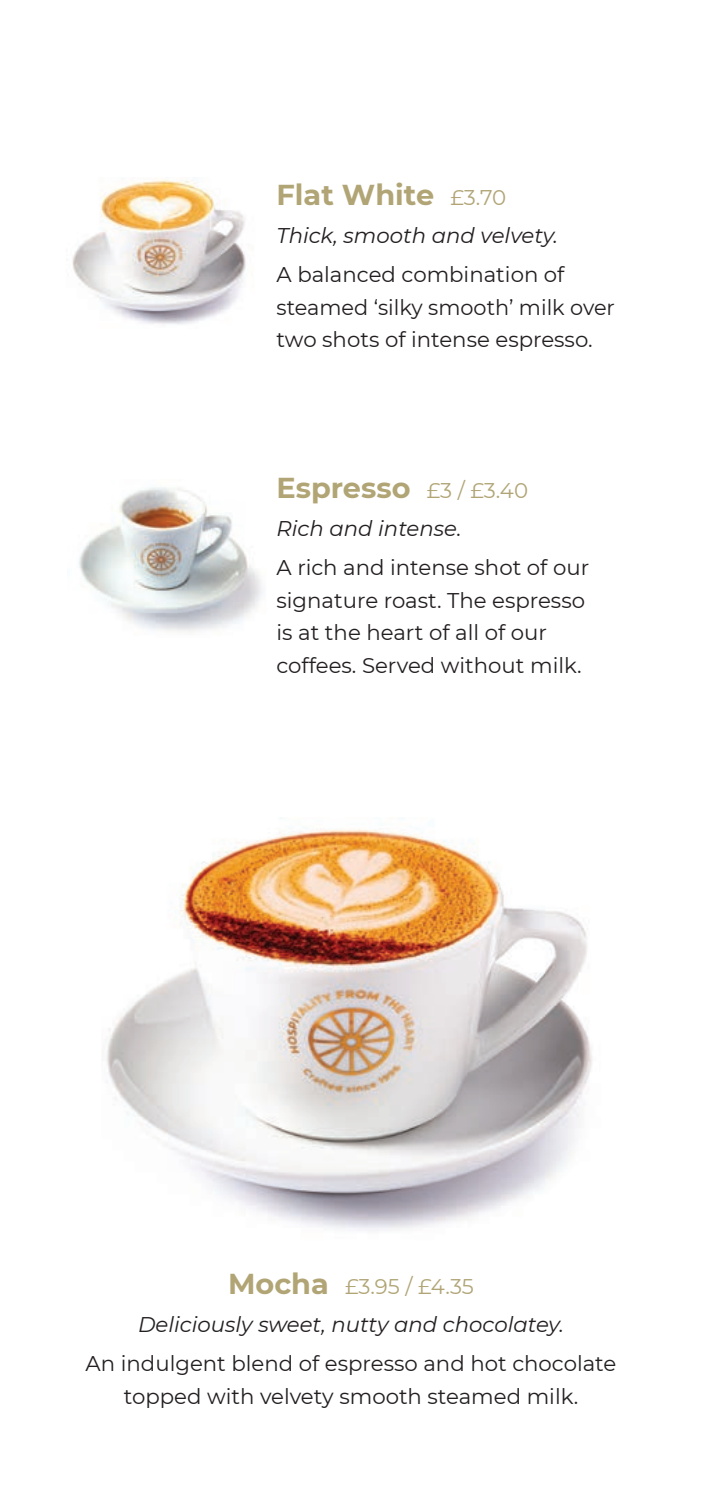
<style>
.page{position:relative;width:702px;height:1489px;background:#fff}
.page>*{position:absolute;margin:0;border:0;box-sizing:border-box;transform-origin:0 0}
.Type{font:700 28.75px "Montserrat";color:#b1a576}
.Body{font:21.25px/32.5px "Montserrat";color:#231f20}
.Body-2{font:italic 21.25px "Montserrat";color:#231f20}
.Type-2{font:21.25px "Montserrat";color:#b1a576}
.s1{font-weight:400;font-size:21.25px}
.s2{font-weight:700;font-size:28.75px}
</style>
<div class="page">
<img style="left:79px;top:487px;width:184px;height:145px">
<img style="left:72px;top:177px;width:174px;height:148px">
<img style="left:106px;top:817px;width:486px;height:414px">
<p class="Type" style="left:276px;top:174px;width:231px">Flat White <span class="s1">£3.70</span></p>
<p class="Body-2" style="left:276px;top:220px;width:283px">Thick, smooth and velvety.</p>
<p class="Body" style="left:276px;top:257px;width:340px">A balanced combination of steamed ‘silky smooth’ milk over two shots of intense espresso.</p>
<p class="Type" style="left:276px;top:467px;width:253px">Espresso <span class="s1">£3 / £3.40</span></p>
<p class="Body-2" style="left:276px;top:513px;width:186px">Rich and intense.</p>
<p class="Body" style="left:276px;top:550px;width:314px">A rich and intense shot of our signature roast. The espresso is at the heart of all of our coffees. Served without milk.</p>
<p class="Type-2" style="left:228px;top:1271px;width:247px"><span class="s2">Mocha</span> £3.95 / £4.35</p>
<p class="Body-2" style="left:138px;top:1309px;width:427px">Deliciously sweet, nutty and chocolatey.</p>
<p class="Body" style="left:86px;top:1346px;width:532px;text-align:center">An indulgent blend of espresso and hot chocolate topped with velvety smooth steamed milk.</p>
</div>
